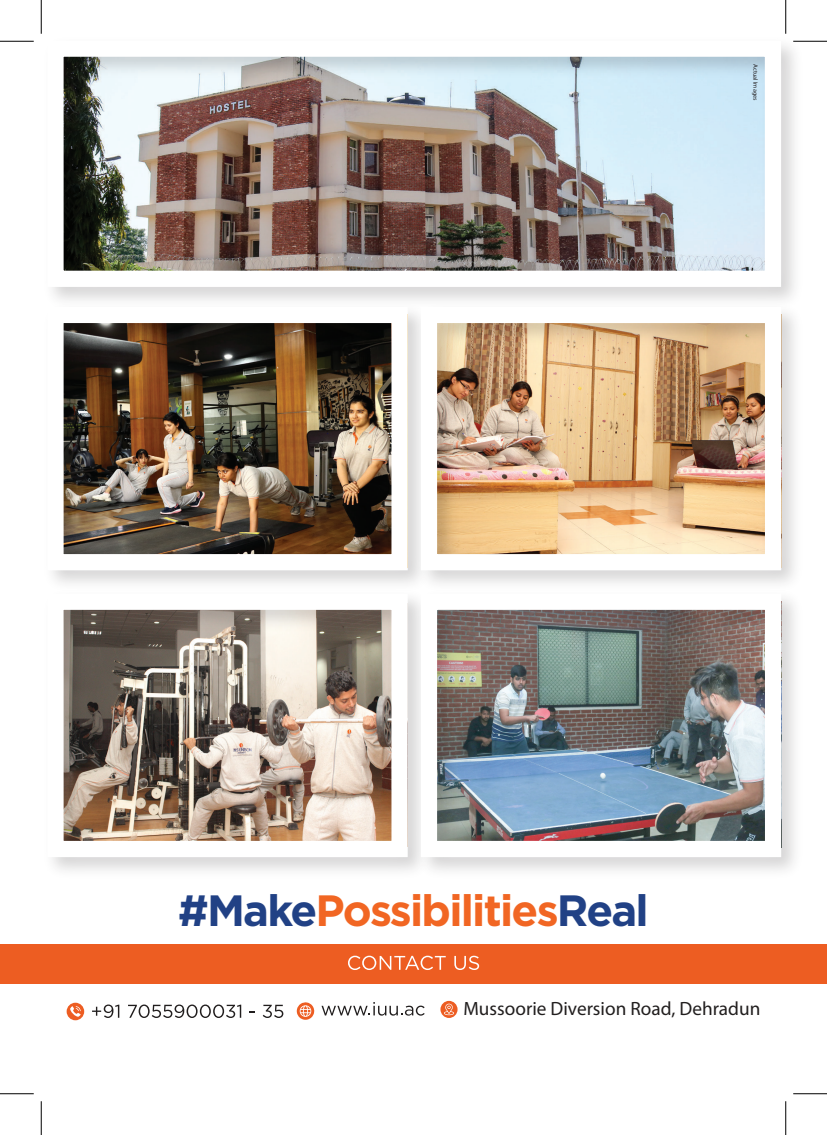
<style>
.page{position:relative;width:827px;height:1135px;background:#fff}
.page>*{position:absolute;margin:0;border:0;box-sizing:border-box;transform-origin:0 0}
.t1{font:700 43.75px "Gotham";letter-spacing:-.04em;color:#f16623}
.t2{font:19.25px "Myriad Pro";color:#211e1e}
.t3{font:6.12px "Myriad Pro";color:#231f20}
.s1{color:#214185}
</style>
<div class="page">
<hr style="left:0;top:41px;width:34px;height:1px;background:#000">
<hr style="left:793px;top:41px;width:34px;height:1px;background:#000">
<hr style="left:0;top:1093px;width:34px;height:1px;background:#000">
<hr style="left:793px;top:1093px;width:34px;height:1px;background:#000">
<hr style="left:41px;top:0;width:1px;height:34px;background:#000">
<hr style="left:41px;top:1101px;width:1px;height:34px;background:#000">
<hr style="left:785px;top:0;width:1px;height:34px;background:#000">
<hr style="left:785px;top:1101px;width:1px;height:34px;background:#000">
<div style="left:0;top:944px;width:827px;height:39px;background:#ed5d22"></div>
<svg style="left:348px;top:956px;width:98px;height:14px"></svg>
<svg style="left:454px;top:956px;width:25px;height:14px"></svg>
<svg style="left:92px;top:1004px;width:27px;height:14px"></svg>
<svg style="left:128px;top:1004px;width:113px;height:14px"></svg>
<svg style="left:263px;top:1005px;width:20px;height:13px"></svg>
<svg style="left:322px;top:1002px;width:103px;height:14px"></svg>
<svg style="left:67px;top:1003px;width:17px;height:17px"></svg>
<svg style="left:297px;top:1002px;width:17px;height:18px"></svg>
<svg style="left:440px;top:1001px;width:18px;height:17px"></svg>
<svg style="left:444px;top:1003px;width:10px;height:12px"></svg>
<img style="left:40px;top:30px;width:769px;height:266px">
<img style="left:52px;top:296px;width:358px;height:286px">
<img style="left:410px;top:296px;width:385px;height:286px">
<img style="left:52px;top:582px;width:358px;height:289px">
<img style="left:410px;top:582px;width:385px;height:289px">
<p class="t3" style="left:759px;top:64px;width:38px;rotate:90deg">Actual Images</p>
<h1 class="t1" style="left:178px;top:885px;width:472px"><span class="s1">#Make</span>Possibilities<span class="s1">Real</span></h1>
<p class="t2" style="left:463px;top:996px;width:298px">Mussoorie Diversion Road, Dehradun</p>
</div>
